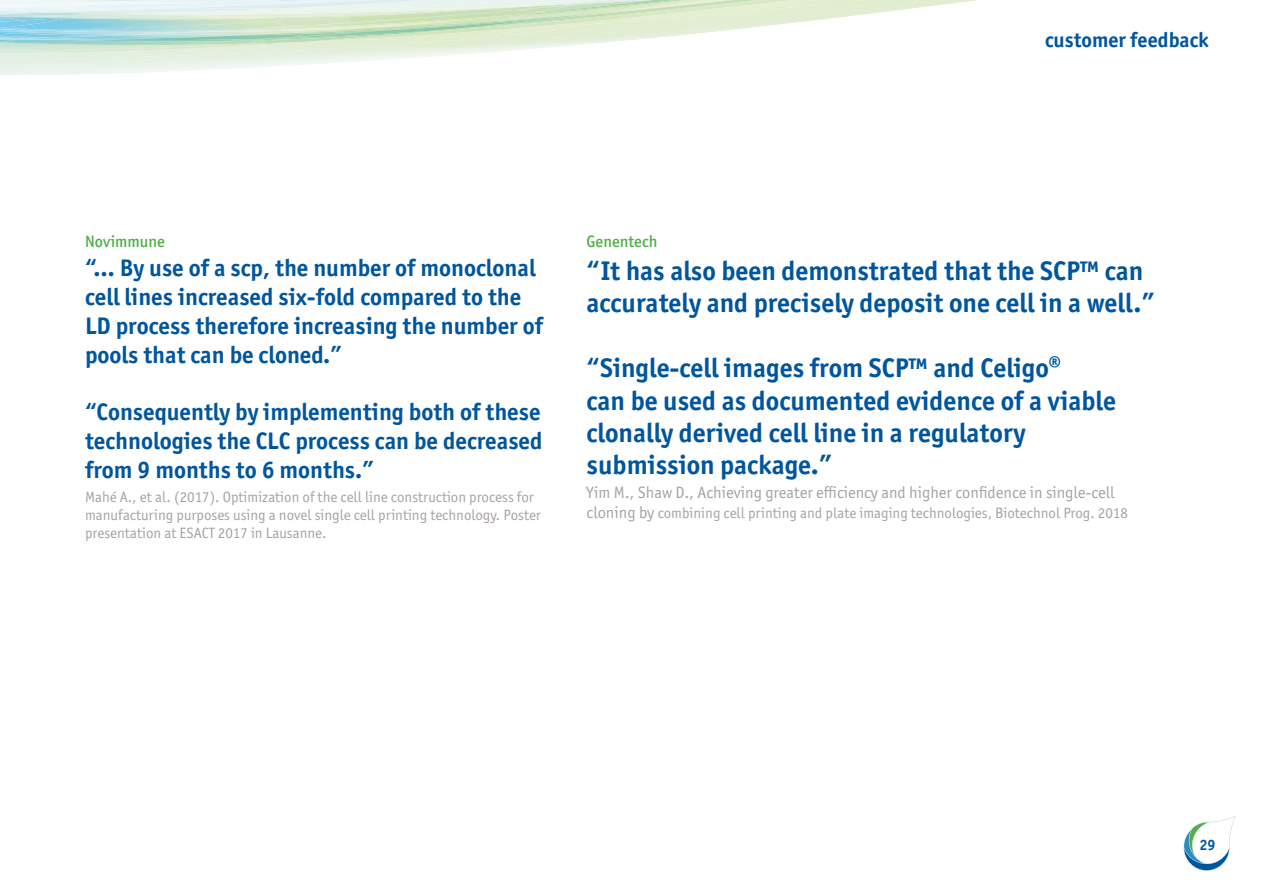
<style>
.page{position:relative;width:1263px;height:893px;background:#fff}
.page>*{position:absolute;margin:0;border:0;box-sizing:border-box;transform-origin:0 0}
.t1{font:700 27px/32.4px "Officina Sans ITC Pro";color:#00569e}
.t2{font:700 24px/28.8px "Officina Sans ITC Pro";color:#00569e}
.t3{font:700 21px "Officina Sans ITC Pro";color:#00569e}
.t4{font:16.5px "Officina Sans ITC Pro";color:#a8a2a1}
.t5{font:500 16.5px "Officina Sans ITC Pro";color:#50af48}
.t6{font:15px/18px "Officina Sans ITC Pro";color:#a8a2a1}
.t7{font:700 15px "Officina Sans ITC Pro";color:#00569e}
.s1{font-size:16.5px}
</style>
<div class="page">
<svg style="left:0;top:0;width:977px;height:75px"></svg>
<svg style="left:1183px;top:816px;width:52px;height:55px"></svg>
<h3 class="t3" style="left:1045px;top:26px;width:165px">customer feedback</h3>
<p class="t5" style="left:85px;top:232px;width:81px">Novimmune</p>
<h2 class="t2" style="left:85px;top:253px;width:460px">“… By use of a scp, the number of monoclonal cell lines increased six-fold compared to the LD process therefore increasing the number of pools that can be cloned.”</h2>
<h2 class="t2" style="left:85px;top:397px;width:459px;text-align:justify">“Consequently by implementing both of these technologies the CLC process can be decreased from 9 months to 6 months.”</h2>
<p class="t6" style="left:85px;top:488px;width:457px">Mahé A., et al. (2017). Optimization of the cell line construction process for manufacturing purposes using a novel single cell printing technology. Poster presentation at ESACT 2017 in Lausanne.</p>
<p class="t5" style="left:587px;top:232px;width:72px">Genentech</p>
<h1 class="t1" style="left:587px;top:254px;width:570px">“It has also been demonstrated that the SCP™ can accurately and precisely deposit one cell in a well.”</h1>
<h1 class="t1" style="left:587px;top:351px;width:531px">“Single-cell images from SCP™ and Celigo®<br>can be used as documented evidence of a viable clonally derived cell line in a regulatory submission package.”</h1>
<p class="t4" style="left:587px;top:483px;width:530px">Yim M., Shaw D., Achieving greater efficiency and higher confidence in single-cell</p>
<p class="t6" style="left:587px;top:504px;width:543px"><span class="s1">cloning by</span> combining cell printing and plate imaging technologies, Biotechnol Prog. 2018</p>
<p class="t7" style="left:1199px;top:836px;width:18px">29</p>
</div>
